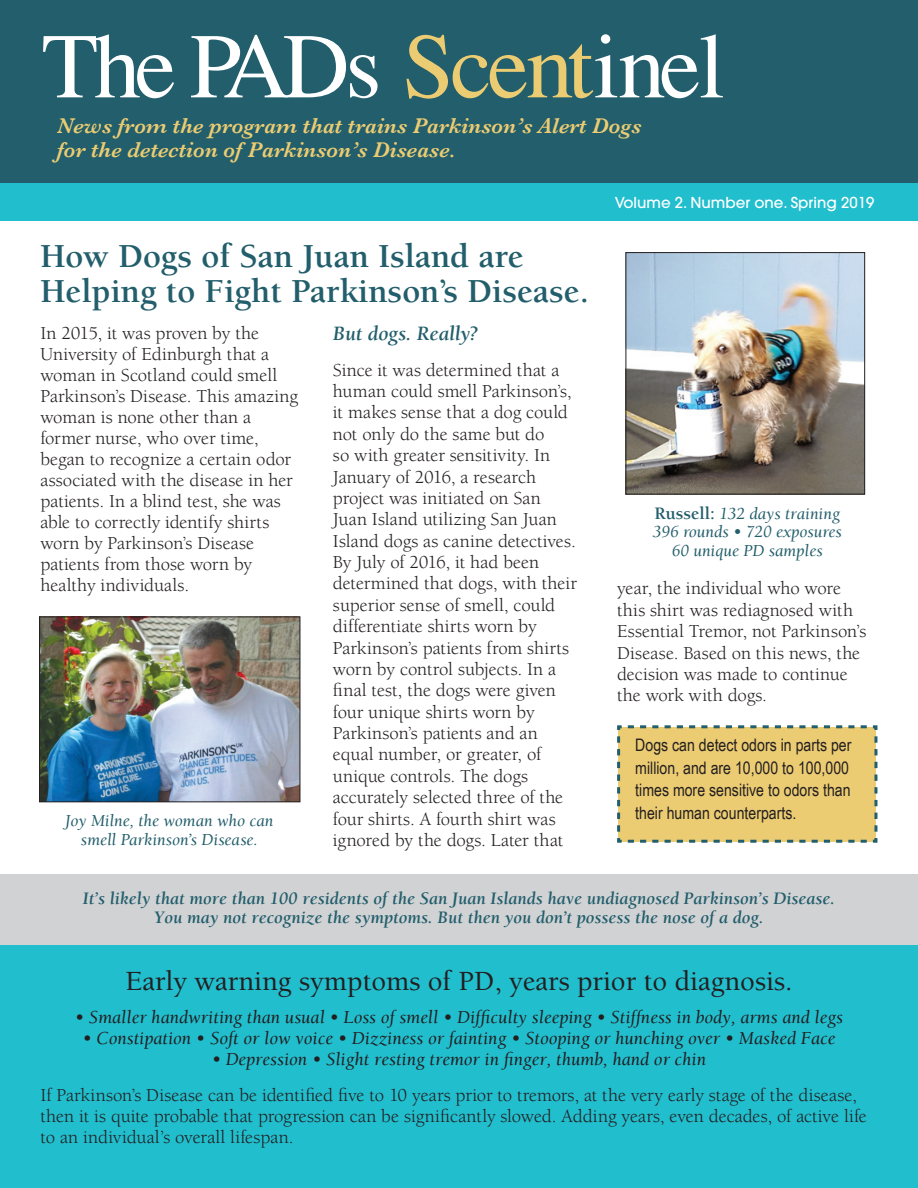
<style>
.page{position:relative;width:918px;height:1188px;background:#fff}
.page>*{position:absolute;margin:0;border:0;box-sizing:border-box;transform-origin:0 0}
.t1{font:92.4px "Times";letter-spacing:-.04em;color:#fff}
.t2{font:700 34.5px/34.5px "Berkeley";color:#225e6b}
.t3{font:500 28.5px "Berkeley";color:#231f20}
.t4{font:italic 600 22.35px/24px "Baskerville";color:#eccc73}
.t5{font:italic 700 21px "Berkeley";letter-spacing:-.01em;color:#225e6b}
.t6{font:18.75px/21.3px "Berkeley";color:#231f20}
.t7{font:italic 18.75px "Berkeley";color:#231f20}
.t8{font:italic 700 18px/18.8px "Berkeley";color:#225e6b;text-align:center}
.t9{font:17.25px/22.5px "Arial Narrow";color:#231f20}
.t10{font:italic 17.25px/18.8px "Berkeley";color:#225e6b;text-align:center}
.t11{font:500 15px "Avant Garde";color:#fff}
.s1{color:#eccc73}
.s2{font-weight:700;font-style:normal;font-size:18px}
</style>
<div class="page">
<div style="left:0;top:943px;width:918px;height:245px;background:#21bece"></div>
<div style="left:0;top:874px;width:918px;height:71px;background:#d1d2d4"></div>
<svg style="left:617px;top:725px;width:261px;height:118px"></svg>
<div style="left:0;top:180px;width:918px;height:40px;background:#21bece"></div>
<div style="left:0;top:0;width:918px;height:183px;background:#225e6b"></div>
<img style="left:41px;top:618px;width:257px;height:182px">
<div style="left:39px;top:616px;width:261px;height:186px;border:1px solid #231f20"></div>
<img style="left:627px;top:254px;width:236px;height:239px">
<div style="left:625px;top:252px;width:240px;height:243px;border:1px solid #231f20"></div>
<p class="t1" style="left:42px;top:15px;width:685px">The PADs <span class="s1">Scent</span>inel</p>
<p class="t4" style="left:57px;top:114px;width:586px">News from the program that trains Parkinson’s Alert Dogs for the detection of Parkinson’s Disease.</p>
<p class="t2" style="left:40px;top:240px;width:550px">How Dogs of San Juan Island are<br>Helping to Fight Parkinson’s Disease.</p>
<p class="t5" style="left:333px;top:322px;width:147px">But dogs. Really?</p>
<p class="t6" style="left:333px;top:360px;width:245px">Since it was determined that a human could smell Parkinson’s, it makes sense that a dog could not only do the same but do<br>so with greater sensitivity. In<br>January of 2016, a research project was initiated on San<br>Juan Island utilizing San Juan<br>Island dogs as canine detectives.<br>By July of 2016, it had been determined that dogs, with their superior sense of smell, could differentiate shirts worn by<br>Parkinson’s patients from shirts worn by control subjects. In a final test, the dogs were given four unique shirts worn by<br>Parkinson’s patients and an equal number, or greater, of unique controls. The dogs accurately selected three of the four shirts. A fourth shirt was ignored by the dogs. Later that</p>
<p class="t6" style="left:40px;top:323px;width:259px">In 2015, it was proven by the<br>University of Edinburgh that a woman in Scotland could smell<br>Parkinson’s Disease. This amazing woman is none other than a</p>
<p class="t6" style="left:40px;top:428px;width:254px">former nurse, who over time, began to recognize a certain odor associated with the disease in her patients. In a blind test, she was able to correctly identify shirts worn by Parkinson’s Disease patients from those worn by healthy individuals.</p>
<p class="t10" style="left:65px;top:812px;width:210px">Joy Milne, the woman who can smell Parkinson’s Disease.</p>
<p class="t11" style="left:615px;top:194px;width:261px">Volume 2. Number one. Spring 2019</p>
<p class="t10" style="left:653px;top:504px;width:190px;text-align:left"><span class="s2">Russell:</span> 132 days training<br>396 rounds • 720 exposures</p>
<p class="t10" style="left:672px;top:542px;width:152px">60 unique PD samples</p>
<p class="t6" style="left:617px;top:578px;width:251px">year, the individual who wore this shirt was rediagnosed with<br>Essential Tremor, not Parkinson’s<br>Disease. Based on this news, the decision was made to continue the work with dogs.</p>
<p class="t9" style="left:635px;top:733px;width:218px">Dogs can detect odors in parts per million, and are 10,000 to 100,000 times more sensitive to odors than their human counterparts.</p>
<p class="t8" style="left:83px;top:890px;width:754px">It’s likely that more than 100 residents of the San Juan Islands have undiagnosed Parkinson’s Disease.<br>You may not recognize the symptoms. But then you don’t possess the nose of a dog.</p>
<p class="t3" style="left:125px;top:966px;width:669px">Early warning symptoms of PD, years prior to diagnosis.</p>
<p class="t7" style="left:75px;top:1008px;width:770px">• Smaller handwriting than usual • Loss of smell • Difficulty sleeping • Stiffness in body, arms and legs</p>
<p class="t7" style="left:82px;top:1029px;width:754px">• Constipation • Soft or low voice • Dizziness or fainting • Stooping or hunching over • Masked Face</p>
<p class="t7" style="left:212px;top:1050px;width:496px">• Depression • Slight resting tremor in finger, thumb, hand or chin</p>
<p class="t6" style="left:40px;top:1085px;width:828px">If Parkinson’s Disease can be identified five to 10 years prior to tremors, at the very early stage of the disease, then it is quite probable that progression can be significantly slowed. Adding years, even decades, of active life to an individual’s overall lifespan.</p>
</div>
